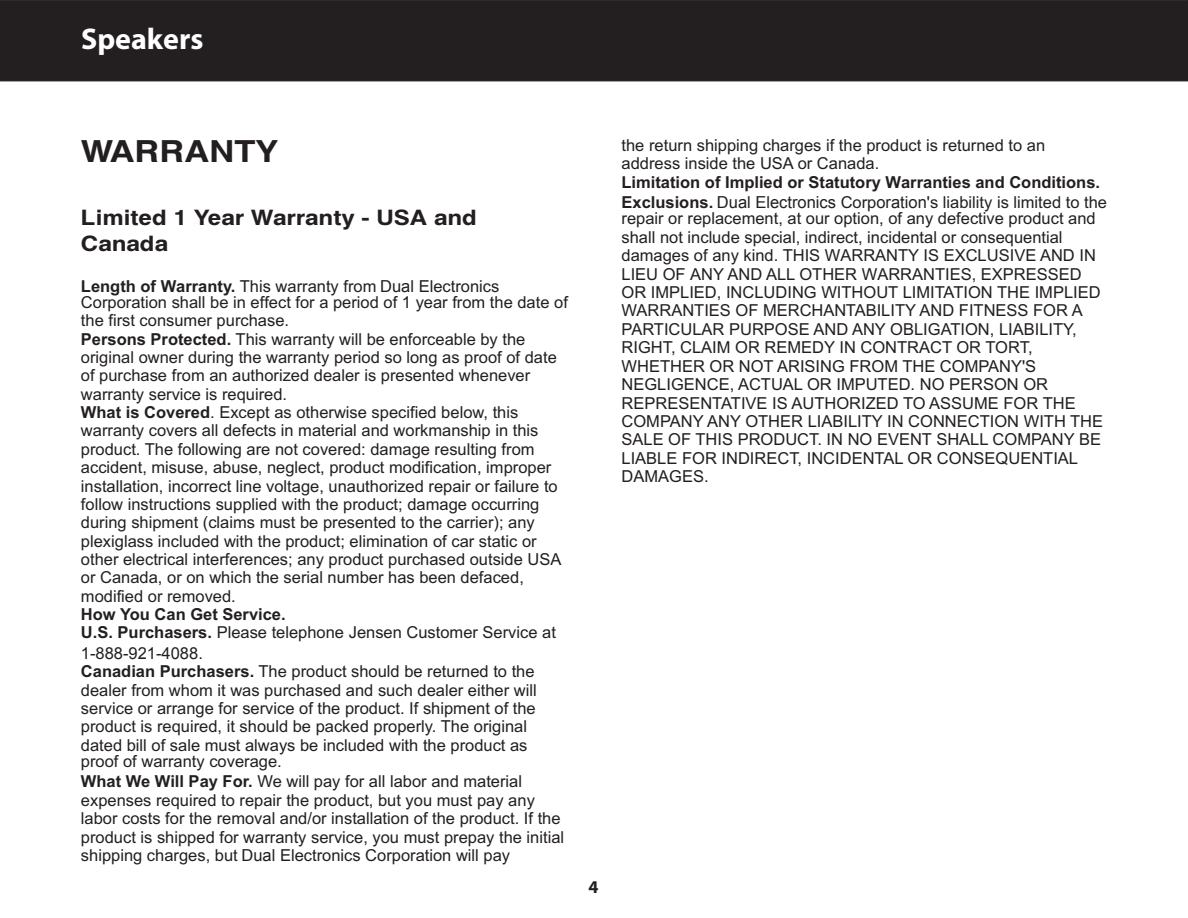
<style>
.page{position:relative;width:1188px;height:918px;background:#fff}
.page>*{position:absolute;margin:0;border:0;box-sizing:border-box;transform-origin:0 0}
.t1{font:700 30px "Myriad Pro";color:#fff}
.t2{font:700 30px "Helvetica Ext";color:#231f20}
.t3{font:700 21px/25.8px "Helvetica Ext";color:#231f20}
.t4{font:700 18px "Myriad Pro";color:#231f20}
.t5{font:16.5px/18.3px "Arial";color:#231f20}
.t6{font:700 16.5px/19.5px "Arial";color:#231f20}
.s1{font-weight:700}
.s2{font-weight:400}
</style>
<div class="page">
<div style="left:0;top:0;width:1188px;height:81px;background:#231f20;border:1px solid #231f20"></div>
<h1 class="t1" style="left:81px;top:19px;width:124px">Speakers</h1>
<h1 class="t2" style="left:81px;top:140px;width:199px">WARRANTY</h1>
<p class="t3" style="left:81px;top:207px;width:398px">Limited 1 Year Warranty - USA and<br>Canada</p>
<p class="t5" style="left:81px;top:279px;width:488px;line-height:16.4px"><span class="s1">Length of Warranty.</span> This warranty from Dual Electronics<br>Corporation shall be in effect for a period of 1 year from the date of</p>
<p class="t5" style="left:81px;top:313px;width:482px">the first consumer purchase.<br><span class="s1">Persons Protected.</span> This warranty will be enforceable by the original owner during the warranty period so long as proof of date of purchase from an authorized dealer is presented whenever warranty service is required.<br><span class="s1">What is Covered</span>. Except as otherwise specified below, this warranty covers all defects in material and workmanship in this product. The following are not covered: damage resulting from accident, misuse, abuse, neglect, product modification, improper installation, incorrect line voltage, unauthorized repair or failure to follow instructions supplied with the product; damage occurring during shipment (claims must be presented to the carrier); any plexiglass included with the product; elimination of car static or other electrical interferences; any product purchased outside USA or Canada, or on which the serial number has been defaced, modified or removed.</p>
<p class="t5" style="left:81px;top:607px;width:477px"><span class="s1">How You Can Get Service.<br>U.S. Purchasers.</span> Please telephone Jensen Customer Service at</p>
<p class="t5" style="left:81px;top:645px;width:457px">1-888-921-4088.<br><span class="s1">Canadian Purchasers.</span> The product should be returned to the dealer from whom it was purchased and such dealer either will service or arrange for service of the product. If shipment of the product is required, it should be packed properly. The original dated bill of sale must always be included with the product as</p>
<p class="t5" style="left:81px;top:753px;width:443px;line-height:20.4px">proof of warranty coverage.<br><span class="s1">What We Will Pay For.</span> We will pay for all labor and material</p>
<p class="t5" style="left:81px;top:792px;width:485px">expenses required to repair the product, but you must pay any labor costs for the removal and/or installation of the product. If the product is shipped for warranty service, you must prepay the initial shipping charges, but Dual Electronics Corporation will pay</p>
<p class="t4" style="left:588px;top:876px;width:11px">4</p>
<p class="t5" style="left:622px;top:137px;width:425px">the return shipping charges if the product is returned to an address inside the USA or Canada.</p>
<p class="t6" style="left:622px;top:174px;width:487px">Limitation of Implied or Statutory Warranties and Conditions.<br>Exclusions. <span class="s2">Dual Electronics Corporation's liability is limited to the</span></p>
<p class="t5" style="left:622px;top:211px;width:483px">repair or replacement, at our option, of any defective product and shall not include special, indirect, incidental or consequential damages of any kind. THIS WARRANTY IS EXCLUSIVE AND IN LIEU OF ANY AND ALL OTHER WARRANTIES, EXPRESSED OR IMPLIED, INCLUDING WITHOUT LIMITATION THE IMPLIED WARRANTIES OF MERCHANTABILITY AND FITNESS FOR A PARTICULAR PURPOSE AND ANY OBLIGATION, LIABILITY, RIGHT, CLAIM OR REMEDY IN CONTRACT OR TORT, WHETHER OR NOT ARISING FROM THE COMPANY'S NEGLIGENCE, ACTUAL OR IMPUTED. NO PERSON OR REPRESENTATIVE IS AUTHORIZED TO ASSUME FOR THE COMPANY ANY OTHER LIABILITY IN CONNECTION WITH THE SALE OF THIS PRODUCT. IN NO EVENT SHALL COMPANY BE LIABLE FOR INDIRECT, INCIDENTAL OR CONSEQUENTIAL DAMAGES.</p>
</div>
